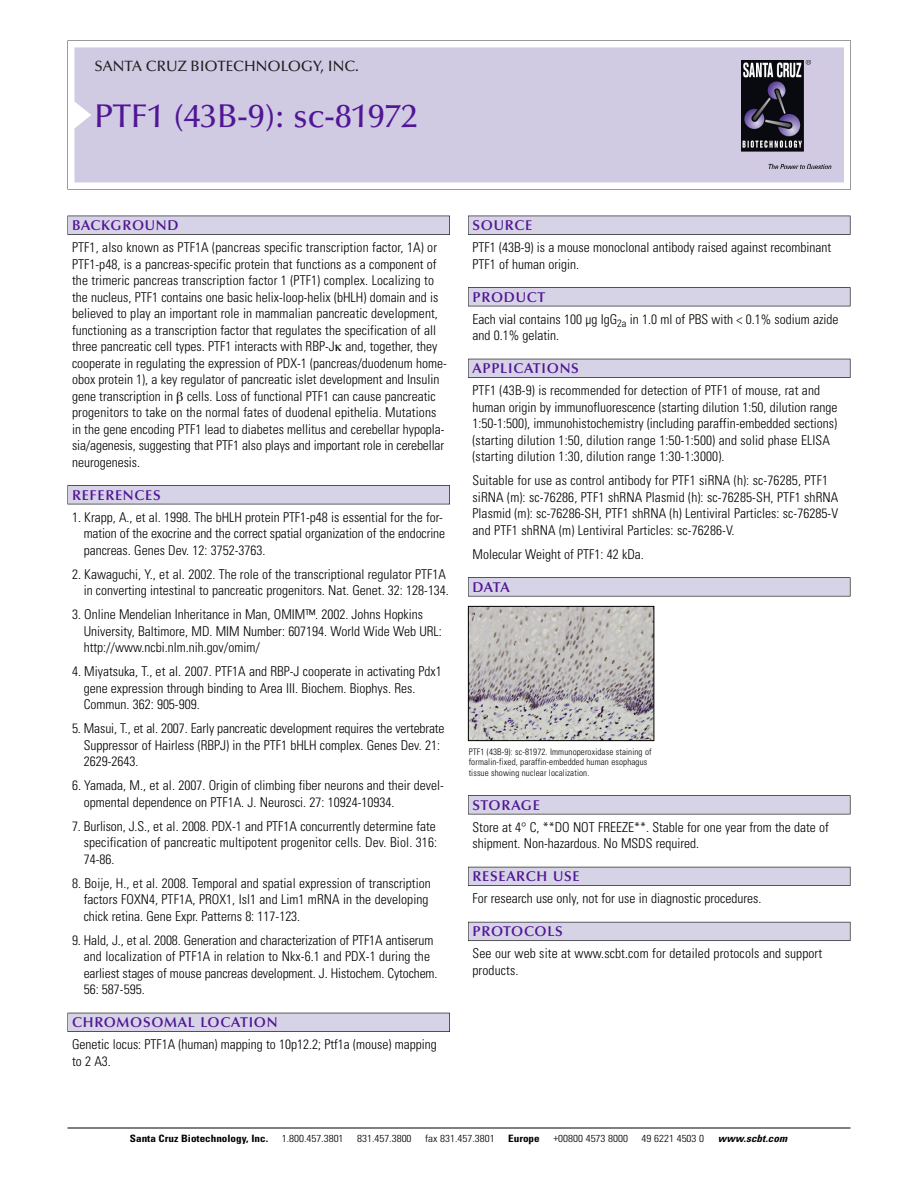
<style>
.page{position:relative;width:918px;height:1188px;background:#fff}
.page>*{position:absolute;margin:0;border:0;box-sizing:border-box;transform-origin:0 0}
.t1{font:500 33px "Optima";color:#511695}
.t2{font:500 15px "Optima";color:#231f20}
.t3{font:600 14.25px "Optima";letter-spacing:.05em;color:#511695}
.t4{font:300 condensed 13.5px/16.5px "Univers";color:#000}
.t5{font:300 condensed 10.2px "Univers";color:#000;scale:1.1 1}
.t6{font:700 condensed 10.2px "Univers";color:#000;scale:1.1 1}
.t7{font:italic 700 condensed 10.2px "Univers";letter-spacing:.005em;color:#000;scale:1.1 1}
.t8{font:300 condensed 9px/10.5px "Univers";letter-spacing:.015em;color:#000}
</style>
<div class="page">
<svg style="left:68px;top:40px;width:783px;height:149px"></svg>
<div style="left:74px;top:47px;width:770px;height:135px;background:#d1cae3"></div>
<img style="left:741px;top:60px;width:90px;height:108px">
<div style="left:68px;top:216px;width:382px;height:19px;background:#525155"></div>
<div style="left:68px;top:216px;width:381px;height:18px;background:#d7d3e7"></div>
<div style="left:68px;top:485px;width:382px;height:19px;background:#525155"></div>
<div style="left:68px;top:486px;width:381px;height:18px;background:#d7d3e7"></div>
<div style="left:68px;top:1013px;width:382px;height:19px;background:#525158"></div>
<div style="left:68px;top:1013px;width:381px;height:18px;background:#d7d3e7"></div>
<div style="left:468px;top:216px;width:382px;height:19px;background:#525155"></div>
<div style="left:468px;top:216px;width:382px;height:18px;background:#d7d3e7"></div>
<div style="left:468px;top:287px;width:382px;height:19px;background:#525155"></div>
<div style="left:468px;top:288px;width:382px;height:18px;background:#d7d3e7"></div>
<div style="left:468px;top:359px;width:382px;height:19px;background:#525158"></div>
<div style="left:468px;top:359px;width:382px;height:18px;background:#d7d3e7"></div>
<div style="left:468px;top:577px;width:382px;height:19px;background:#575759"></div>
<div style="left:468px;top:578px;width:382px;height:18px;background:#d7d3e7"></div>
<div style="left:468px;top:795px;width:382px;height:19px;background:#545357"></div>
<div style="left:468px;top:796px;width:382px;height:18px;background:#d7d3e7"></div>
<div style="left:468px;top:867px;width:382px;height:19px;background:#54535a"></div>
<div style="left:468px;top:867px;width:382px;height:18px;background:#d7d3e7"></div>
<div style="left:468px;top:922px;width:382px;height:19px;background:#5b5a62"></div>
<div style="left:468px;top:922px;width:382px;height:18px;background:#d7d3e7"></div>
<hr style="left:68px;top:1128px;width:782px;height:1px;background:#000">
<img style="left:470px;top:608px;width:182px;height:131px">
<div style="left:468px;top:606px;width:186px;height:135px;border:1px solid #000"></div>
<p class="t2" style="left:94px;top:61px;width:266px">SANTA CRUZ BIOTECHNOLOGY, INC.</p>
<h1 class="t1" style="left:94px;top:103px;width:325px">PTF1 (43B-9): sc-81972</h1>
<p class="t3" style="left:72px;top:219px;width:108px">BACKGROUND</p>
<p class="t4" style="left:72px;top:240px;width:376px">PTF1, also known as PTF1A (pancreas specific transcription factor, 1A) or PTF1-p48, is a pancreas-specific protein that functions as a component of the trimeric pancreas transcription factor 1 (PTF1) complex. Localizing to the nucleus, PTF1 contains one basic helix-loop-helix (bHLH) domain and is believed to play an important role in mammalian pancreatic development, functioning as a transcription factor that regulates the specification of all three pancreatic cell types. PTF1 interacts with RBP-J and, together, they cooperate in regulating the expression of PDX-1 (pancreas/duodenum home&shy;obox protein 1), a key regulator of pancreatic islet development and Insulin gene transcription in cells. Loss of functional PTF1 can cause pancreatic progenitors to take on the normal fates of duodenal epithelia. Mutations in the gene encoding PTF1 lead to diabetes mellitus and cerebellar hypopla&shy;sia/agenesis, suggesting that PTF1 also plays and important role in cerebellar neurogenesis.</p>
<p class="t3" style="left:72px;top:489px;width:90px">REFERENCES</p>
<p class="t4" style="left:84px;top:510px;width:363px;text-indent:-12px">1. Krapp, A., et al. 1998. The bHLH protein PTF1-p48 is essential for the for&shy;mation of the exocrine and the correct spatial organization of the endocrine pancreas. Genes Dev. 12: 3752-3763.</p>
<p class="t4" style="left:72px;top:567px;width:378px;text-align:right">2. Kawaguchi, Y., et al. 2002. The role of the transcriptional regulator PTF1A in converting intestinal to pancreatic progenitors. Nat. Genet. 32: 128-134.</p>
<p class="t4" style="left:84px;top:607px;width:360px;text-indent:-12px">3. Online Mendelian Inheritance in Man, OMIM™. 2002. Johns Hopkins<br>University, Baltimore, MD. MIM Number: 607194. World Wide Web URL: http://www.ncbi.nlm.nih.gov/omim/</p>
<p class="t4" style="left:84px;top:664px;width:359px;text-indent:-12px">4. Miyatsuka, T., et al. 2007. PTF1A and RBP-J cooperate in activating Pdx1 gene expression through binding to Area III. Biochem. Biophys. Res.<br>Commun. 362: 905-909.</p>
<p class="t4" style="left:84px;top:721px;width:362px;text-indent:-12px">5. Masui, T., et al. 2007. Early pancreatic development requires the vertebrate<br>Suppressor of Hairless (RBPJ) in the PTF1 bHLH complex. Genes Dev. 21:<br>2629-2643.</p>
<p class="t4" style="left:84px;top:778px;width:362px;text-indent:-12px">6. Yamada, M., et al. 2007. Origin of climbing fiber neurons and their devel&shy;opmental dependence on PTF1A. J. Neurosci. 27: 10924-10934.</p>
<p class="t4" style="left:84px;top:819px;width:355px;text-align:justify;text-indent:-12px">7. Burlison, J.S., et al. 2008. PDX-1 and PTF1A concurrently determine fate specification of pancreatic multipotent progenitor cells. Dev. Biol. 316:<br>74-86.</p>
<p class="t4" style="left:84px;top:876px;width:349px;text-indent:-12px">8. Boije, H., et al. 2008. Temporal and spatial expression of transcription factors FOXN4, PTF1A, PROX1, Isl1 and Lim1 mRNA in the developing chick retina. Gene Expr. Patterns 8: 117-123.</p>
<p class="t4" style="left:84px;top:933px;width:355px;text-indent:-12px">9. Hald, J., et al. 2008. Generation and characterization of PTF1A antiserum and localization of PTF1A in relation to Nkx-6.1 and PDX-1 during the earliest stages of mouse pancreas development. J. Histochem. Cytochem.<br>56: 587-595.</p>
<p class="t3" style="left:72px;top:1017px;width:207px">CHROMOSOMAL LOCATION</p>
<p class="t4" style="left:72px;top:1037px;width:366px">Genetic locus: PTF1A (human) mapping to 10p12.2; Ptf1a (mouse) mapping to 2 A3.</p>
<p class="t3" style="left:473px;top:219px;width:61px">SOURCE</p>
<p class="t4" style="left:473px;top:240px;width:360px">PTF1 (43B-9) is a mouse monoclonal antibody raised against recombinant<br>PTF1 of human origin.</p>
<p class="t3" style="left:473px;top:291px;width:74px">PRODUCT</p>
<p class="t4" style="left:473px;top:312px;width:368px">Each vial contains 100 µg IgG<sub>2a</sub> in 1.0 ml of PBS with &lt; 0.1% sodium azide and 0.1% gelatin.</p>
<p class="t3" style="left:473px;top:363px;width:108px">APPLICATIONS</p>
<p class="t4" style="left:473px;top:383px;width:367px">PTF1 (43B-9) is recommended for detection of PTF1 of mouse, rat and human origin by immunofluorescence (starting dilution 1:50, dilution range 1:50-1:500), immunohistochemistry (including paraffin-embedded sections) (starting dilution 1:50, dilution range 1:50-1:500) and solid phase ELISA (starting dilution 1:30, dilution range 1:30-1:3000).</p>
<p class="t4" style="left:473px;top:473px;width:367px">Suitable for use as control antibody for PTF1 siRNA (h): sc-76285, PTF1 siRNA (m): sc-76286, PTF1 shRNA Plasmid (h): sc-76285-SH, PTF1 shRNA Plasmid (m): sc-76286-SH, PTF1 shRNA (h) Lentiviral Particles: sc-76285-V and PTF1 shRNA (m) Lentiviral Particles: sc-76286-V.</p>
<p class="t4" style="left:473px;top:547px;width:173px">Molecular Weight of PTF1: 42 kDa.</p>
<p class="t3" style="left:473px;top:581px;width:39px">DATA</p>
<p class="t8" style="left:469px;top:747px;width:184px">PTF1 (43B-9): sc-81972. Immunoperoxidase staining of formalin-fixed, paraffin-embedded human esophagus tissue showing nuclear localization.</p>
<p class="t3" style="left:473px;top:799px;width:69px">STORAGE</p>
<p class="t4" style="left:473px;top:820px;width:358px">Store at 4° C, **DO NOT FREEZE**. Stable for one year from the date of shipment. Non-hazardous. No MSDS required.</p>
<p class="t3" style="left:473px;top:871px;width:109px">RESEARCH USE</p>
<p class="t4" style="left:473px;top:891px;width:290px">For research use only, not for use in diagnostic procedures.</p>
<p class="t3" style="left:473px;top:926px;width:92px">PROTOCOLS</p>
<p class="t4" style="left:473px;top:946px;width:351px">See our web site at www.scbt.com for detailed protocols and support products.</p>
<p class="t6" style="left:130px;top:1135px;width:127px">Santa Cruz Biotechnology, Inc.</p>
<p class="t5" style="left:282px;top:1135px;width:58px">1.800.457.3801</p>
<p class="t5" style="left:357px;top:1135px;width:51px">831.457.3800</p>
<p class="t5" style="left:425px;top:1135px;width:65px">fax 831.457.3801</p>
<p class="t6" style="left:508px;top:1135px;width:30px">Europe</p>
<p class="t5" style="left:553px;top:1135px;width:69px">+00800 4573 8000</p>
<p class="t5" style="left:642px;top:1135px;width:58px">49 6221 4503 0</p>
<p class="t7" style="left:718px;top:1135px;width:64px">www.scbt.com</p>
</div>
